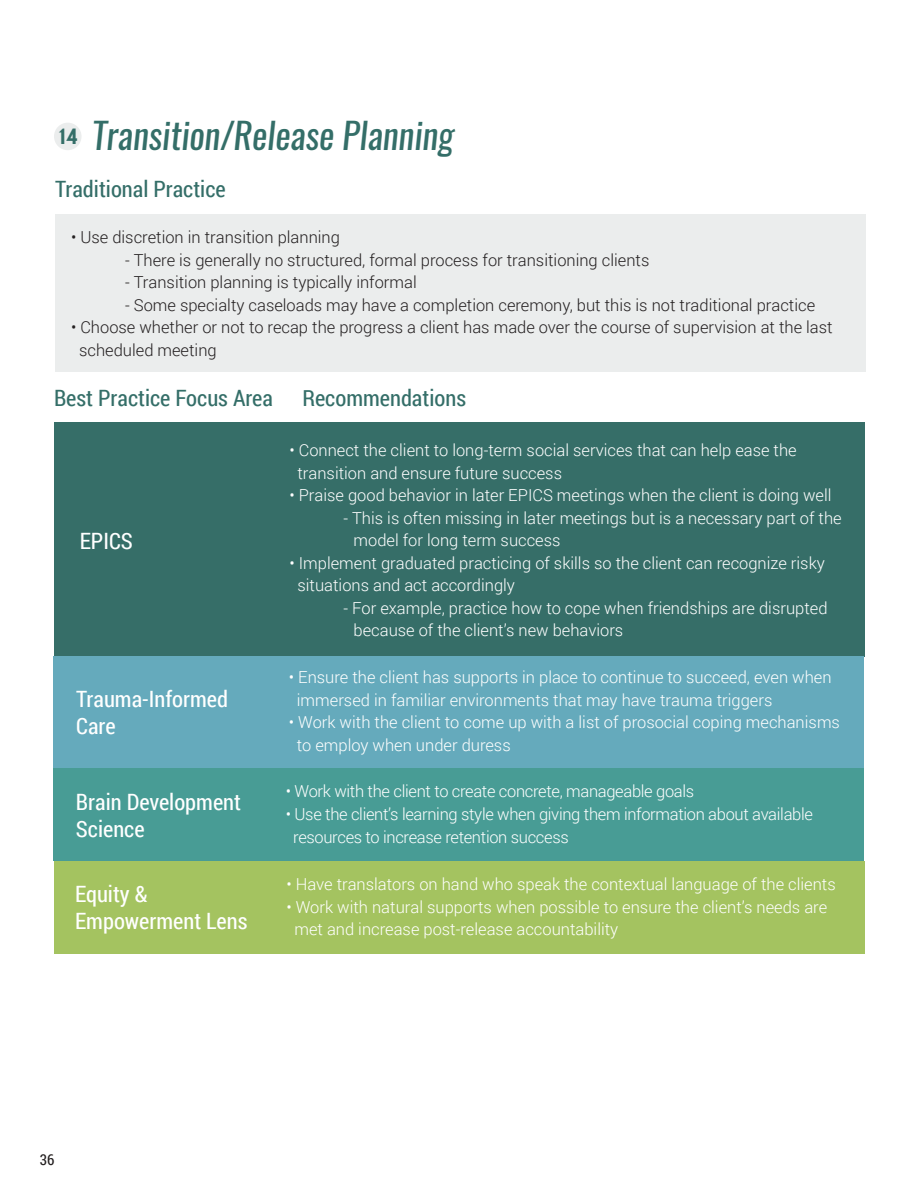
<style>
.page{position:relative;width:918px;height:1188px;background:#fff}
.page>*{position:absolute;margin:0;border:0;box-sizing:border-box;transform-origin:0 0}
.t1{font:italic 36px "Oswald";color:#346e68}
.t2{font:22.5px/27px "Roboto Condensed";color:#fff}
.t3{font:22.5px "Roboto Condensed";color:#346e68}
.t4{font:300 16.5px/22.5px "Roboto";color:#fff}
.t5{font:300 16.5px/22.5px "Roboto";color:#231f20}
.t6{font:300 16.5px/22.5px "Roboto";letter-spacing:-.02em;color:#fff}
.t7{font:15px "Roboto Condensed";color:#231f20}
.s1{font-family:"Deansgate Condensed";font-weight:700;font-style:normal;font-size:19.8px}
</style>
<div class="page">
<div style="left:54px;top:123px;width:28px;height:27px;background:#ebeded;border-radius:50%"></div>
<div style="left:55px;top:214px;width:811px;height:158px;background:#ebeded"></div>
<div style="left:54px;top:422px;width:811px;height:235px;background:#366e68"></div>
<div style="left:53px;top:657px;width:811px;height:111px;background:#65aabc"></div>
<div style="left:53px;top:768px;width:811px;height:93px;background:#489c95"></div>
<div style="left:54px;top:861px;width:811px;height:93px;background:#a4c360"></div>
<h1 class="t1" style="left:59px;top:110px;width:397px"><span class="s1">14</span> Transition/Release Planning</h1>
<h2 class="t3" style="left:55px;top:173px;width:172px">Traditional Practice</h2>
<p class="t5" style="left:71px;top:225px;width:270px">• Use discretion in transition planning</p>
<p class="t5" style="left:125px;top:248px;width:526px">- There is generally no structured, formal process for transitioning clients</p>
<p class="t5" style="left:125px;top:270px;width:293px">- Transition planning is typically informal</p>
<p class="t5" style="left:125px;top:293px;width:692px">- Some specialty caseloads may have a completion ceremony, but this is not traditional practice</p>
<p class="t5" style="left:79px;top:315px;width:755px;text-indent:-8px">• Choose whether or not to recap the progress a client has made over the course of supervision at the last scheduled meeting</p>
<h2 class="t3" style="left:54px;top:382px;width:220px">Best Practice Focus Area</h2>
<h2 class="t3" style="left:302px;top:382px;width:165px">Recommendations</h2>
<h2 class="t2" style="left:80px;top:527px;width:55px">EPICS</h2>
<h2 class="t2" style="left:76px;top:684px;width:153px">Trauma-Informed<br>Care</h2>
<p class="t4" style="left:297px;top:439px;width:501px;text-indent:-8px">• Connect the client to long-term social services that can help ease the transition and ensure future success</p>
<p class="t4" style="left:289px;top:484px;width:544px">• Praise good behavior in later EPICS meetings when the client is doing well</p>
<p class="t4" style="left:354px;top:506px;width:490px;text-indent:-10px">- This is often missing in later meetings but is a necessary part of the model for long term success</p>
<p class="t4" style="left:297px;top:551px;width:529px;text-indent:-8px">• Implement graduated practicing of skills so the client can recognize risky situations and act accordingly</p>
<p class="t4" style="left:354px;top:596px;width:476px;text-indent:-10px">- For example, practice how to cope when friendships are disrupted because of the client’s new behaviors</p>
<p class="t4" style="left:297px;top:666px;width:536px;text-indent:-8px">• Ensure the client has supports in place to continue to succeed, even when immersed in familiar environments that may have trauma triggers</p>
<p class="t4" style="left:297px;top:711px;width:545px;text-indent:-8px">• Work with the client to come up with a list of prosocial coping mechanisms to employ when under duress</p>
<h2 class="t2" style="left:76px;top:787px;width:167px">Brain Development<br>Science</h2>
<p class="t6" style="left:286px;top:780px;width:410px">• Work with the client to create concrete, manageable goals</p>
<p class="t6" style="left:293px;top:802px;width:521px;text-indent:-7px">• Use the client’s learning style when giving them information about available resources to increase retention success</p>
<h2 class="t2" style="left:75px;top:880px;width:174px">Equity &amp;<br>Empowerment Lens</h2>
<p class="t4" style="left:286px;top:872px;width:551px">• Have translators on hand who speak the contextual language of the clients</p>
<p class="t4" style="left:294px;top:895px;width:534px;text-indent:-8px">• Work with natural supports when possible to ensure the client’s needs are met and increase post-release accountability</p>
<p class="t7" style="left:40px;top:1149px;width:16px">36</p>
</div>
